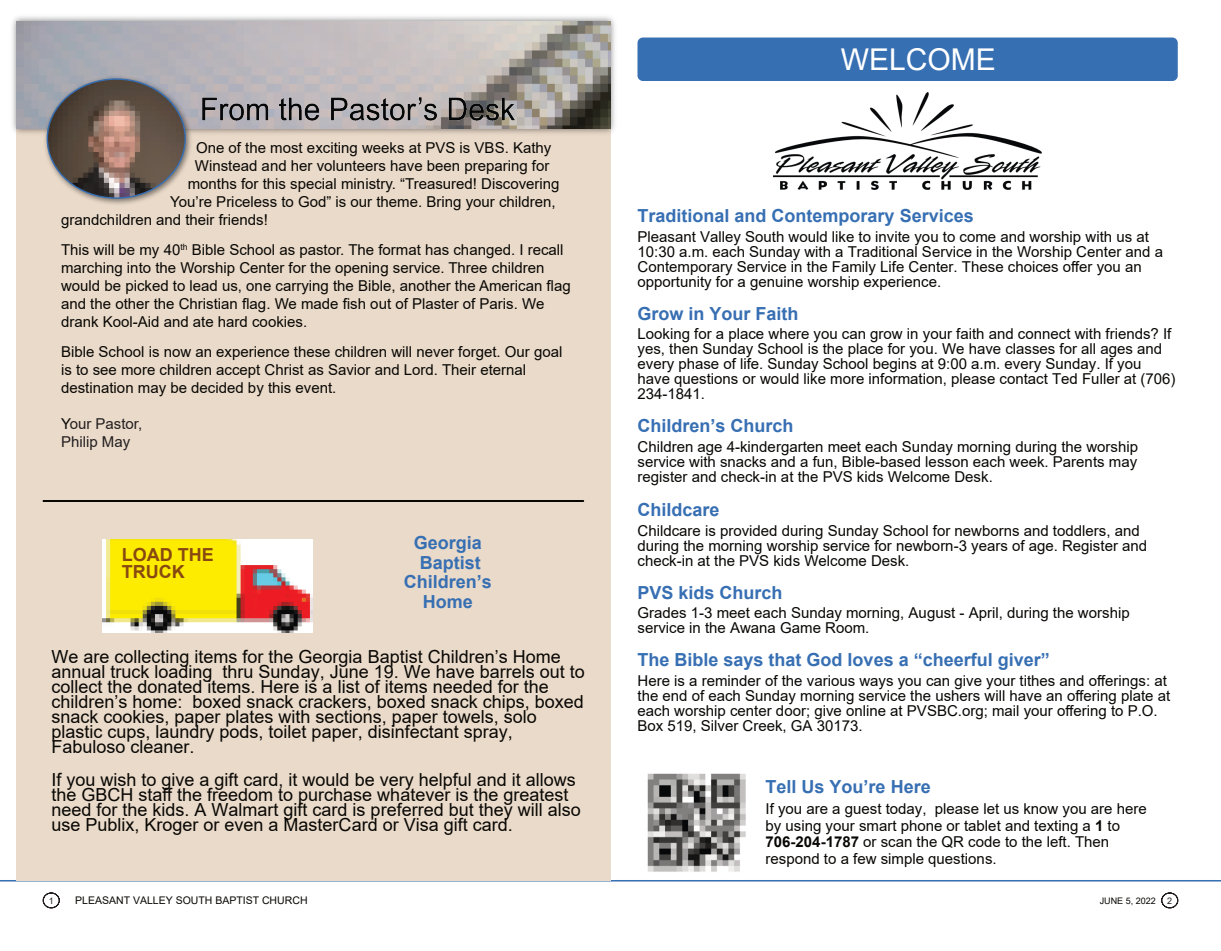
<style>
.page{position:relative;width:1221px;height:951px;background:#fff}
.page>*{position:absolute;margin:0;border:0;box-sizing:border-box;transform-origin:0 0}
.t1{font:30px "Arial";color:#fff}
.t2{font:18px/15px "Arial";color:#080704}
.t3{font:700 18px/19.5px "Arial";color:#376fb3;text-align:center}
.t4{font:700 18px/16.5px "Arial";color:#884911}
.t5{font:15px/15px "Arial";color:#080704}
.t6{font:15px/18px "Arial";color:#231f20}
.t7{font:10.5px "Arial";color:#080704}
.t8{font:9px "Arial";color:#080704}
.t9{font:9px "Arial";color:#231f20}
.s1{color:#080704}
.s2{font-weight:700}
</style>
<div class="page">
<svg style="left:42px;top:892px;width:18px;height:16px"></svg>
<svg style="left:1161px;top:892px;width:17px;height:16px"></svg>
<hr style="left:0;top:879px;width:1220px;height:2px;background:#376fb3">
<img style="left:647px;top:773px;width:99px;height:99px">
<div style="left:637px;top:38px;width:540px;height:43px;background:#376fb3;border-radius:5px"></div>
<div style="left:16px;top:50px;width:594px;height:830px;background:#eadac9"></div>
<img style="left:102px;top:539px;width:210px;height:93px">
<img style="left:12px;top:16px;width:603px;height:120px">
<img style="left:16px;top:21px;width:594px;height:107px">
<img style="left:43px;top:75px;width:151px;height:129px">
<img style="left:47px;top:79px;width:138px;height:119px;border-radius:50%">
<img style="left:202px;top:97px;width:312px;height:23px">
<img style="left:773px;top:93px;width:268px;height:97px">
<hr style="left:43px;top:500px;width:541px;height:2px;background:#080704">
<p class="t5" style="left:196px;top:141px;width:357px">One of the most exciting weeks at PVS is VBS. Kathy</p>
<p class="t5" style="left:195px;top:159px;width:356px">Winstead and her volunteers have been preparing for</p>
<p class="t5" style="left:188px;top:177px;width:373px">months for this special ministry. “Treasured! Discovering</p>
<p class="t5" style="left:170px;top:195px;width:387px">You’re Priceless to God” is our theme. Bring your children,</p>
<p class="t5" style="left:61px;top:213px;width:208px">grandchildren and their friends!</p>
<p class="t5" style="left:61px;top:242px;width:511px;line-height:18px">This will be my 40<sup>th</sup> Bible School as pastor. The format has changed. I recall marching into the Worship Center for the opening service. Three children would be picked to lead us, one carrying the Bible, another the American flag and the other the Christian flag. We made fish out of Plaster of Paris. We drank Kool-Aid and ate hard cookies.</p>
<p class="t5" style="left:61px;top:344px;width:503px;line-height:18px">Bible School is now an experience these children will never forget. Our goal is to see more children accept Christ as Savior and Lord. Their eternal destination may be decided by this event.</p>
<p class="t6" style="left:61px;top:416px;width:83px"><span class="s1">Y</span>our Pastor,<br>Philip May</p>
<p class="t4" style="left:122px;top:548px;width:93px">LOAD THE<br>TRUCK</p>
<p class="t3" style="left:404px;top:534px;width:90px">Georgia<br>Baptist<br>Children’s<br>Home</p>
<p class="t2" style="left:51px;top:650px;width:535px">We are collecting items for the Georgia Baptist Children’s Home annual truck loading thru Sunday, June 19. We have barrels out to collect the donated items. Here is a list of items needed for the children’s home: boxed snack crackers, boxed snack chips, boxed snack cookies, paper plates with sections, paper towels, solo plastic cups, laundry pods, toilet paper, disinfectant spray, Fabuloso cleaner.</p>
<p class="t2" style="left:51px;top:773px;width:531px">If you wish to give a gift card, it would be very helpful and it allows the GBCH staff the freedom to purchase whatever is the greatest need for the kids. A Walmart gift card is preferred but they will also use Publix, Kroger or even a MasterCard or Visa gift card.</p>
<h1 class="t1" style="left:840px;top:48px;width:157px">WELCOME</h1>
<p class="t3" style="left:637px;top:208px;width:338px">Traditional and Contemporary Services</p>
<p class="t5" style="left:637px;top:230px;width:527px">Pleasant Valley South would like to invite you to come and worship with us at 10:30 a.m. each Sunday with a Traditional Service in the Worship Center and a Contemporary Service in the Family Life Center. These choices offer you an opportunity for a genuine worship experience.</p>
<p class="t3" style="left:637px;top:305px;width:162px">Grow in Your Faith</p>
<p class="t5" style="left:637px;top:328px;width:539px">Looking for a place where you can grow in your faith and connect with friends? If yes, then Sunday School is the place for you. We have classes for all ages and every phase of life. Sunday School begins at 9:00 a.m. every Sunday. If you have questions or would like more information, please contact Ted Fuller at (706)<br>234-1841.</p>
<p class="t3" style="left:637px;top:418px;width:158px">Children’s Church</p>
<p class="t5" style="left:637px;top:440px;width:502px;text-align:justify">Children age 4-kindergarten meet each Sunday morning during the worship service with snacks and a fun, Bible-based lesson each week. Parents may register and check-in at the PVS kids Welcome Desk.</p>
<p class="t3" style="left:637px;top:502px;width:84px">Childcare</p>
<p class="t5" style="left:637px;top:524px;width:511px">Childcare is provided during Sunday School for newborns and toddlers, and during the morning worship service for newborn-3 years of age. Register and check-in at the PVS kids Welcome Desk.</p>
<p class="t3" style="left:637px;top:584px;width:147px">PVS kids Church</p>
<p class="t5" style="left:637px;top:607px;width:493px">Grades 1-3 meet each Sunday morning, August - April, during the worship service in the Awana Game Room.</p>
<p class="t3" style="left:637px;top:652px;width:414px">The Bible says that God loves a “cheerful giver”</p>
<p class="t5" style="left:637px;top:674px;width:534px">Here is a reminder of the various ways you can give your tithes and offerings: at the end of each Sunday morning service the ushers will have an offering plate at each worship center door; give online at PVSBC.org; mail your offering to P.O.<br>Box 519, Silver Creek, GA 30173.</p>
<p class="t3" style="left:765px;top:778px;width:167px">Tell Us You’re Here</p>
<p class="t5" style="left:765px;top:801px;width:383px;line-height:16.5px">If you are a guest today, please let us know you are here by using your smart phone or tablet and texting a <span class="s2">1</span> to <span class="s2">706-204-1787</span> or scan the QR code to the left. Then respond to a few simple questions.</p>
<p class="t9" style="left:49px;top:897px;width:7px">1</p>
<p class="t7" style="left:75px;top:896px;width:234px">PLEASANT VALLEY SOUTH BAPTIST CHURCH</p>
<p class="t8" style="left:1099px;top:897px;width:58px">JUNE 5, 2022</p>
<p class="t9" style="left:1167px;top:897px;width:7px">2</p>
</div>
